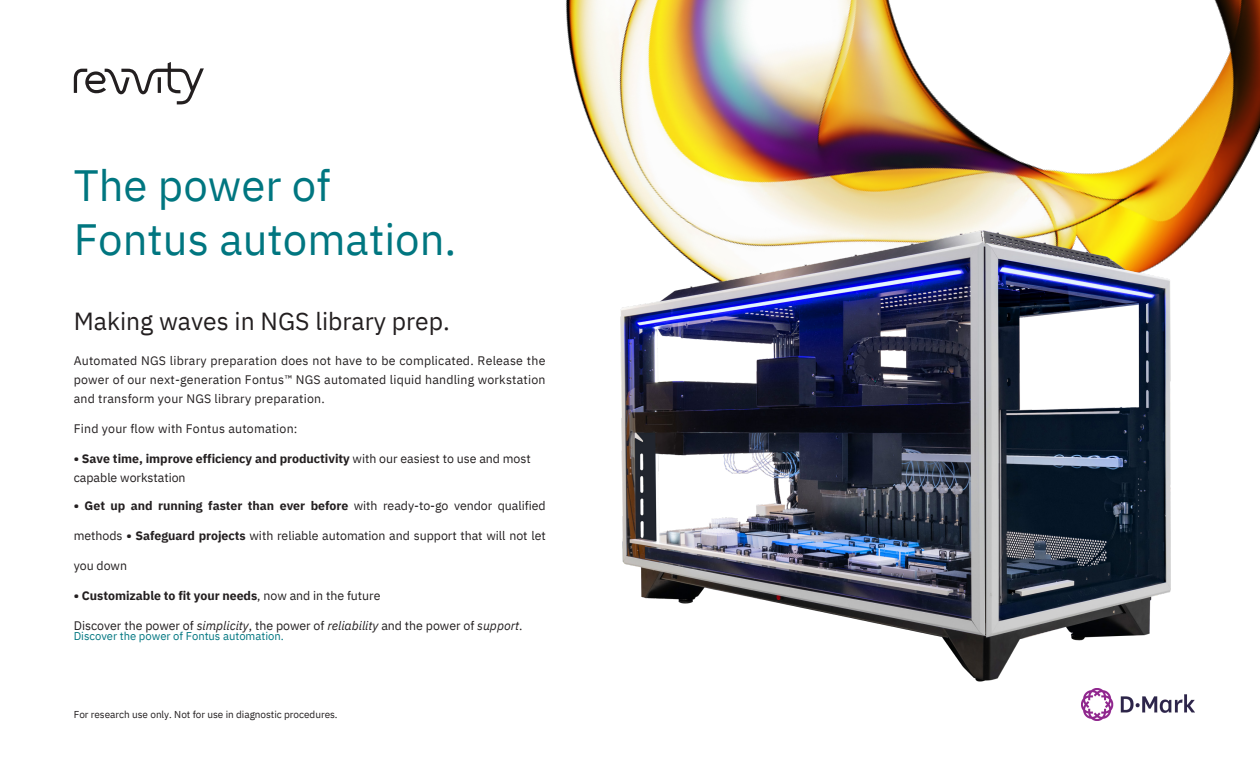
<style>
.page{position:relative;width:1260px;height:765px;background:#fff}
.page>*{position:absolute;margin:0;border:0;box-sizing:border-box;transform-origin:0 0}
.t1{font:43.75px/53.5px "IBM Plex Sans";color:#007680}
.t2{font:24.75px "IBM Plex Sans";color:#231f20}
.t3{font:12.38px/18.8px "IBM Plex Sans";color:#231f20;text-align:justify}
.t4{font:700 12.38px "IBM Plex Sans";letter-spacing:-.005em;color:#231f20}
.t5{font:11.25px "IBM Plex Sans";color:#007680}
.t6{font:10px "IBM Plex Sans";letter-spacing:-.005em;color:#231f20}
.s1{font-weight:400}
.s2{font-weight:700}
.s3{font-style:italic}
</style>
<div class="page">
<svg style="left:74px;top:62px;width:130px;height:42px"></svg>
<img style="left:565px;top:0;width:695px;height:186px">
<img style="left:620px;top:186px;width:610px;height:535px">
<img style="left:1081px;top:688px;width:114px;height:32px">
<p class="t1" style="left:74px;top:158px;width:384px">The power of<br>Fontus automation.</p>
<p class="t2" style="left:74px;top:304px;width:377px">Making waves in NGS library prep.</p>
<p class="t3" style="left:74px;top:351px;width:473px">Automated NGS library preparation does not have to be complicated. Release the power of our next-generation Fontus™ NGS automated liquid handling workstation and transform your NGS library preparation.</p>
<p class="t3" style="left:74px;top:419px;width:225px">Find your flow with Fontus automation:</p>
<p class="t4" style="left:74px;top:450px;width:459px">• Save time, improve efficiency and productivity <span class="s1">with our easiest to use and most</span></p>
<p class="t3" style="left:74px;top:468px;width:113px">capable workstation</p>
<p class="t4" style="left:74px;top:497px;width:473px">• Get up and running faster than ever before <span class="s1">with ready-to-go vendor qualified</span></p>
<p class="t3" style="left:74px;top:526px;width:473px">methods <span class="s2">• Safeguard projects</span> with reliable automation and support that will not let</p>
<p class="t3" style="left:74px;top:556px;width:55px">you down</p>
<p class="t4" style="left:74px;top:587px;width:308px">• Customizable to fit your needs<span class="s1">, now and in the future</span></p>
<p class="t3" style="left:74px;top:616px;width:450px">Discover the power of <span class="s3">simplicity</span>, the power of <span class="s3">reliability</span> and the power of <span class="s3">support</span>.</p>
<p class="t5" style="left:74px;top:628px;width:212px">Discover the power of Fontus automation.</p>
<p class="t6" style="left:74px;top:707px;width:265px">For research use only. Not for use in diagnostic procedures.</p>
</div>
